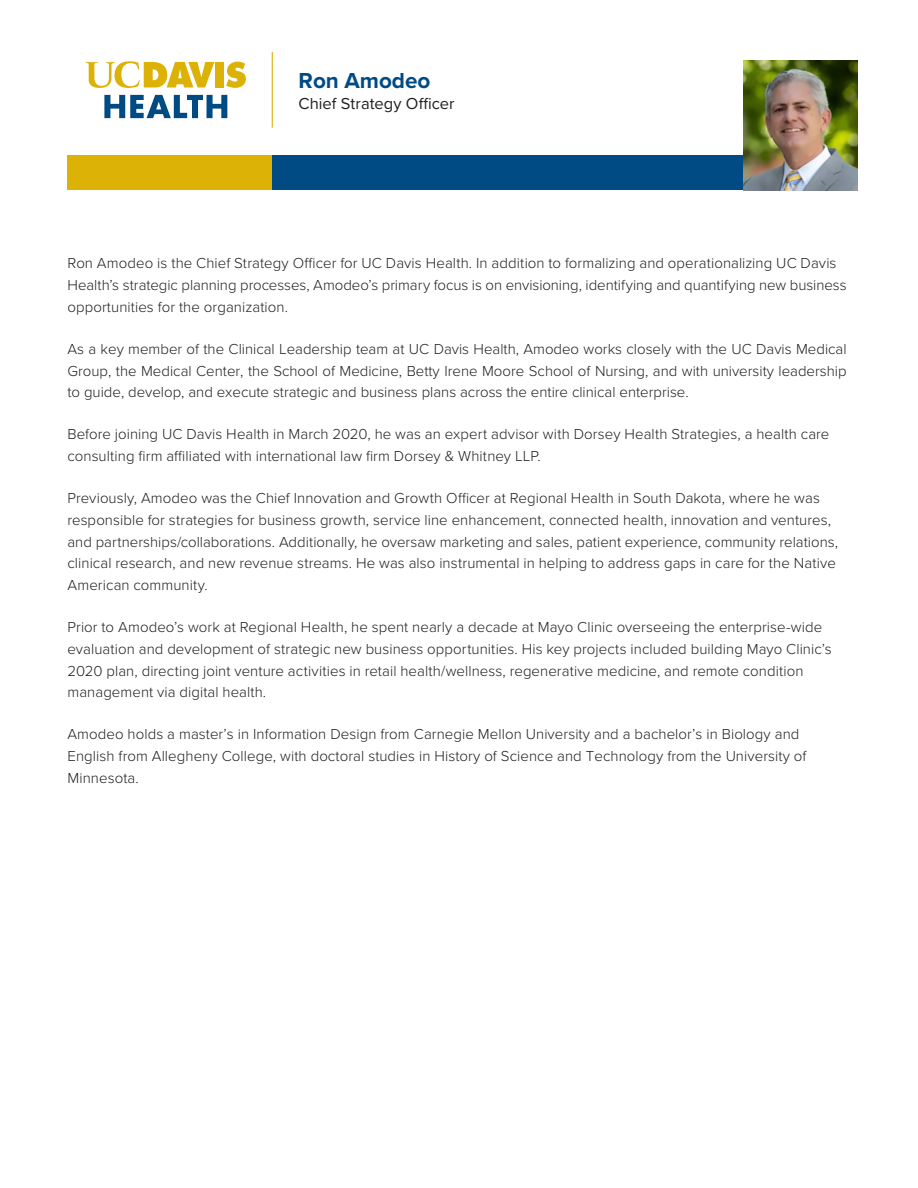
<style>
.page{position:relative;width:918px;height:1188px;background:#fff}
.page>*{position:absolute;margin:0;border:0;box-sizing:border-box;transform-origin:0 0}
._10-pt-body{font:700 22.5px "Proxima Nova";letter-spacing:-.005em;color:#004b84}
._10-pt-body-2{font:16.5px "Proxima Nova";color:#231f20}
._10-pt-body-3{font:300 15px/21.8px "Proxima Nova";letter-spacing:.005em;color:#231f20}
</style>
<div class="page">
<hr style="left:272px;top:52px;width:1px;height:76px;background:#ddb207">
<svg style="left:104px;top:95px;width:123px;height:23px"></svg>
<svg style="left:226px;top:62px;width:20px;height:26px"></svg>
<div style="left:215px;top:62px;width:9px;height:26px;background:#ddb207"></div>
<svg style="left:85px;top:61px;width:129px;height:27px"></svg>
<div style="left:272px;top:156px;width:585px;height:34px;background:#004b84"></div>
<div style="left:68px;top:156px;width:204px;height:34px;background:#ddb207"></div>
<img style="left:743px;top:61px;width:114px;height:129px">
<p class="_10-pt-body" style="left:299px;top:63px;width:133px">Ron Amodeo</p>
<p class="_10-pt-body-2" style="left:299px;top:91px;width:158px">Chief Strategy Officer</p>
<p class="_10-pt-body-3" style="left:68px;top:252px;width:781px">Ron Amodeo is the Chief Strategy Officer for UC Davis Health. In addition to formalizing and operationalizing UC Davis<br>Health’s strategic planning processes, Amodeo’s primary focus is on envisioning, identifying and quantifying new business opportunities for the organization.</p>
<p class="_10-pt-body-3" style="left:68px;top:337px;width:781px;text-align:justify">As a key member of the Clinical Leadership team at UC Davis Health, Amodeo works closely with the UC Davis Medical Group, the Medical Center, the School of Medicine, Betty Irene Moore School of Nursing, and with university leadership to guide, develop, and execute strategic and business plans across the entire clinical enterprise.</p>
<p class="_10-pt-body-3" style="left:68px;top:423px;width:763px">Before joining UC Davis Health in March 2020, he was an expert advisor with Dorsey Health Strategies, a health care consulting firm affiliated with international law firm Dorsey &amp; Whitney LLP.</p>
<p class="_10-pt-body-3" style="left:67px;top:486px;width:772px">Previously, Amodeo was the Chief Innovation and Growth Officer at Regional Health in South Dakota, where he was responsible for strategies for business growth, service line enhancement, connected health, innovation and ventures, and partnerships/collaborations. Additionally, he oversaw marketing and sales, patient experience, community relations, clinical research, and new revenue streams. He was also instrumental in helping to address gaps in care for the Native American community.</p>
<p class="_10-pt-body-3" style="left:67px;top:615px;width:766px">Prior to Amodeo’s work at Regional Health, he spent nearly a decade at Mayo Clinic overseeing the enterprise-wide evaluation and development of strategic new business opportunities. His key projects included building Mayo Clinic’s 2020 plan, directing joint venture activities in retail health/wellness, regenerative medicine, and remote condition management via digital health.</p>
<p class="_10-pt-body-3" style="left:68px;top:722px;width:741px">Amodeo holds a master’s in Information Design from Carnegie Mellon University and a bachelor’s in Biology and<br>English from Allegheny College, with doctoral studies in History of Science and Technology from the University of<br>Minnesota.</p>
</div>
